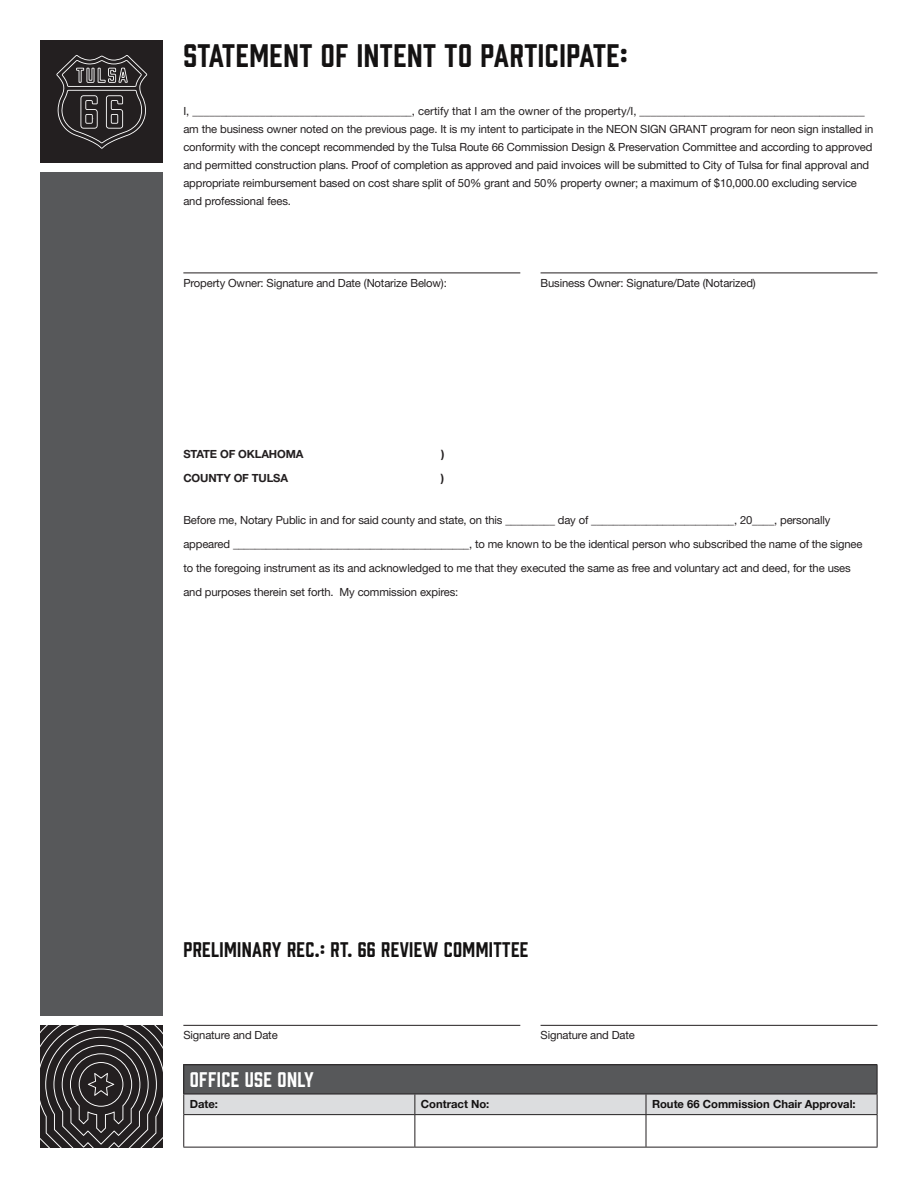
<style>
.page{position:relative;width:918px;height:1188px;background:#fff}
.page>*{position:absolute;margin:0;border:0;box-sizing:border-box;transform-origin:0 0}
.Bullet_Spacing{font:30px "Prohibition";letter-spacing:.02em;color:#141212}
.Title_Spacing{font:19.5px "Prohibition";letter-spacing:.02em;color:#141212}
.Title_Spacing-2{font:19.5px "Prohibition";letter-spacing:.02em;color:#fff}
.Bullet_Spacing-2{font:11.25px/18px "Helvetica Neue LT Std";letter-spacing:-.01em;color:#231f20}
.Title_Spacing-3{font:700 11.25px "Helvetica Neue LT Std";color:#141212}
.Bullet_Spacing-3{font:700 11.25px "Helvetica Neue LT Std";letter-spacing:-.01em;color:#231f20}
</style>
<div class="page">
<hr style="left:183px;top:1064px;width:232px;height:1px;background:#231f20">
<hr style="left:415px;top:1064px;width:231px;height:1px;background:#231f20">
<hr style="left:646px;top:1064px;width:231px;height:1px;background:#231f20">
<svg style="left:183px;top:1065px;width:695px;height:50px;background:#898a8c"></svg>
<hr style="left:183px;top:1114px;width:232px;height:1px;background:#231f20">
<hr style="left:183px;top:1115px;width:1px;height:32px;background:#231f20">
<hr style="left:415px;top:1114px;width:231px;height:1px;background:#231f20">
<hr style="left:414px;top:1115px;width:1px;height:32px;background:#231f20">
<hr style="left:646px;top:1114px;width:231px;height:1px;background:#231f20">
<hr style="left:646px;top:1115px;width:1px;height:32px;background:#231f20">
<hr style="left:877px;top:1115px;width:1px;height:32px;background:#231f20">
<hr style="left:183px;top:1147px;width:232px;height:1px;background:#231f20">
<hr style="left:415px;top:1147px;width:231px;height:1px;background:#231f20">
<hr style="left:646px;top:1147px;width:231px;height:1px;background:#231f20">
<hr style="left:183px;top:273px;width:337px;height:1px;background:#231f20">
<hr style="left:183px;top:1025px;width:337px;height:1px;background:#231f20">
<hr style="left:541px;top:1025px;width:337px;height:1px;background:#231f20">
<hr style="left:541px;top:273px;width:337px;height:1px;background:#231f20">
<div style="left:40px;top:172px;width:123px;height:844px;background:#57585a"></div>
<div style="left:40px;top:40px;width:123px;height:123px;background:#231f20"></div>
<svg style="left:40px;top:1025px;width:123px;height:123px;background:#3b3839"></svg>
<svg style="left:56px;top:55px;width:91px;height:94px"></svg>
<p class="Bullet_Spacing" style="left:183px;top:35px;width:446px">STATEMENT OF INTENT TO PARTICIPATE:</p>
<p class="Bullet_Spacing-2" style="left:183px;top:102px;width:692px">I, _______________________________________, certify that I am the owner of the property/I, ________________________________________ am the business owner noted on the previous page. It is my intent to participate in the NEON SIGN GRANT program for neon sign installed in conformity with the concept recommended by the Tulsa Route 66 Commission Design &amp; Preservation Committee and according to approved and permitted construction plans. Proof of completion as approved and paid invoices will be submitted to City of Tulsa for final approval and appropriate reimbursement based on cost share split of 50% grant and 50% property owner; a maximum of $10,000.00 excluding service and professional fees.</p>
<p class="Bullet_Spacing-2" style="left:183px;top:274px;width:265px">Property Owner: Signature and Date (Notarize Below):</p>
<p class="Bullet_Spacing-2" style="left:541px;top:274px;width:217px">Business Owner: Signature/Date (Notarized)</p>
<p class="Bullet_Spacing-3" style="left:183px;top:447px;width:122px">STATE OF OKLAHOMA</p>
<p class="Bullet_Spacing-3" style="left:441px;top:447px;width:5px">)</p>
<p class="Bullet_Spacing-3" style="left:183px;top:471px;width:106px">COUNTY OF TULSA</p>
<p class="Bullet_Spacing-3" style="left:441px;top:471px;width:5px">)</p>
<p class="Bullet_Spacing-2" style="left:183px;top:508px;width:681px;line-height:24px">Before me, Notary Public in and for said county and state, on this _________ day of __________________________, 20____, personally appeared ___________________________________________, to me known to be the identical person who subscribed the name of the signee to the foregoing instrument as its and acknowledged to me that they executed the same as free and voluntary act and deed, for the uses and purposes therein set forth. My commission expires:</p>
<p class="Title_Spacing" style="left:183px;top:936px;width:347px">PRELIMINARY REC.: RT. 66 REVIEW COMMITTEE</p>
<p class="Bullet_Spacing-2" style="left:183px;top:1026px;width:96px">Signature and Date</p>
<p class="Bullet_Spacing-2" style="left:541px;top:1026px;width:96px">Signature and Date</p>
<p class="Title_Spacing-2" style="left:190px;top:1066px;width:126px">OFFICE USE ONLY</p>
<p class="Title_Spacing-3" style="left:190px;top:1097px;width:30px">Date:</p>
<p class="Title_Spacing-3" style="left:421px;top:1097px;width:70px">Contract No:</p>
<p class="Title_Spacing-3" style="left:652px;top:1097px;width:205px">Route 66 Commission Chair Approval:</p>
</div>
